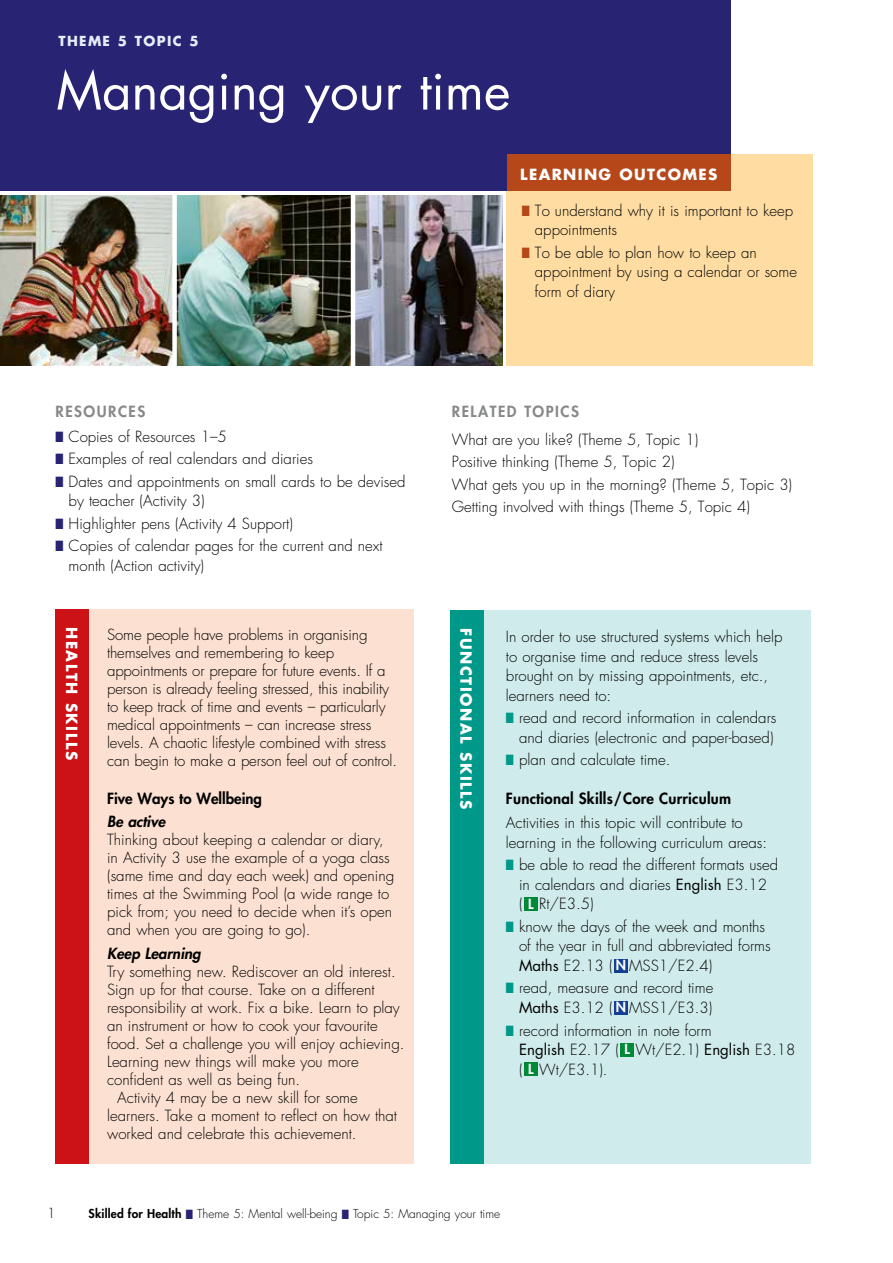
<style>
.page{position:relative;width:893px;height:1263px;background:#fff}
.page>*{position:absolute;margin:0;border:0;box-sizing:border-box;transform-origin:0 0}
.t1{font:51px "Futura Std";color:#fff}
.t2{font:300 15px/19.5px "Futura Std";color:#000}
.t3{font:800 15px "Futura Std";letter-spacing:.015em;color:#000}
.t4{font:700 15px "Futura Std";letter-spacing:.1em;color:#fff}
.t5{font:800 15px "Futura Std";letter-spacing:.1em;color:#878988}
.t6{font:italic 800 15px "Futura Std";color:#000}
.t7{font:700 13.5px "Futura Std";letter-spacing:.1em;color:#e7edf8}
.t8{font:300 13.5px "Futura Std";color:#000}
.t9{font:300 12px "Futura Std";color:#000}
.s1{color:#b54719}
.s2{color:#282372}
.s3{color:#009989}
.s4{font-weight:400}
.s5{font-weight:800;font-size:13.5px;color:#fff}
.s6{font-weight:800}
</style>
<div class="page">
<div style="left:507px;top:154px;width:306px;height:212px;background:#fedca2"></div>
<div style="left:0;top:0;width:730px;height:190px;background:#282372"></div>
<div style="left:507px;top:154px;width:223px;height:36px;background:#b54719"></div>
<img style="left:0;top:195px;width:172px;height:171px">
<img style="left:177px;top:195px;width:174px;height:171px">
<img style="left:355px;top:195px;width:148px;height:171px">
<div style="left:56px;top:609px;width:358px;height:555px;background:#fce0d1"></div>
<div style="left:56px;top:609px;width:33px;height:555px;background:#cc1216"></div>
<div style="left:450px;top:610px;width:360px;height:554px;background:#d0ebeb"></div>
<div style="left:450px;top:610px;width:33px;height:554px;background:#009989"></div>
<div style="left:524px;top:897px;width:14px;height:14px;background:#008a38"></div>
<div style="left:614px;top:959px;width:14px;height:13px;background:#123f93"></div>
<div style="left:614px;top:1001px;width:14px;height:13px;background:#123f93"></div>
<div style="left:620px;top:1043px;width:14px;height:13px;background:#008a38"></div>
<div style="left:524px;top:1062px;width:14px;height:14px;background:#008a38"></div>
<p class="t7" style="left:58px;top:32px;width:142px">THEME 5 TOPIC 5</p>
<h1 class="t1" style="left:56px;top:58px;width:456px">Managing your time</h1>
<p class="t4" style="left:520px;top:164px;width:199px">LEARNING OUTCOMES</p>
<p class="t2" style="left:535px;top:201px;width:260px;text-indent:-13px"><span class="s1">■</span> To understand why it is important to keep appointments</p>
<p class="t2" style="left:535px;top:243px;width:264px;text-indent:-13px"><span class="s1">■</span> To be able to plan how to keep an appointment by using a calendar or some form of diary</p>
<p class="t5" style="left:56px;top:402px;width:91px">RESOURCES</p>
<p class="t2" style="left:56px;top:427px;width:173px"><span class="s2">■</span> Copies of Resources 1–5</p>
<p class="t2" style="left:56px;top:449px;width:259px"><span class="s2">■</span> Examples of real calendars and diaries</p>
<p class="t2" style="left:69px;top:472px;width:338px;text-indent:-13px"><span class="s2">■</span> Dates and appointments on small cards to be devised by teacher (Activity 3)</p>
<p class="t2" style="left:56px;top:514px;width:239px"><span class="s2">■</span> Highlighter pens (Activity 4 Support)</p>
<p class="t2" style="left:69px;top:536px;width:316px;text-indent:-13px"><span class="s2">■</span> Copies of calendar pages for the current and next month (Action activity)</p>
<p class="t4" style="left:82px;top:627px;width:134px;rotate:90deg">HEALTH SKILLS</p>
<p class="t2" style="left:107px;top:626px;width:291px;line-height:18px">Some people have problems in organising themselves and remembering to keep appointments or prepare for future events. If a person is already feeling stressed, this inability to keep track of time and events – particularly medical appointments – can increase stress levels. A chaotic lifestyle combined with stress can begin to make a person feel out of control.</p>
<p class="t3" style="left:107px;top:789px;width:156px">Five Ways to Wellbeing</p>
<p class="t6" style="left:107px;top:811px;width:60px">Be active</p>
<p class="t2" style="left:107px;top:830px;width:289px;line-height:18px">Thinking about keeping a calendar or diary, in Activity 3 use the example of a yoga class (same time and day each week) and opening times at the Swimming Pool (a wide range to pick from; you need to decide when it’s open and when you are going to go).</p>
<p class="t6" style="left:107px;top:943px;width:95px">Keep Learning</p>
<p class="t2" style="left:107px;top:962px;width:290px">Try something new. Rediscover an old interest.</p>
<p class="t2" style="left:107px;top:980px;width:269px">Sign up for that course. Take on a different</p>
<p class="t2" style="left:107px;top:998px;width:294px">responsibility at work. Fix a bike. Learn to play</p>
<p class="t2" style="left:107px;top:1016px;width:272px">an instrument or how to cook your favourite</p>
<p class="t2" style="left:107px;top:1034px;width:299px">food. Set a challenge you will enjoy achieving.</p>
<p class="t2" style="left:107px;top:1052px;width:253px">Learning new things will make you more</p>
<p class="t2" style="left:107px;top:1070px;width:194px">confident as well as being fun.</p>
<p class="t2" style="left:117px;top:1088px;width:242px">Activity 4 may be a new skill for some</p>
<p class="t2" style="left:107px;top:1106px;width:291px">learners. Take a moment to reflect on how that</p>
<p class="t2" style="left:107px;top:1124px;width:251px">worked and celebrate this achievement.</p>
<p class="t5" style="left:452px;top:402px;width:129px">RELATED TOPICS</p>
<p class="t2" style="left:452px;top:428px;width:342px;line-height:22.5px">What are you like? (Theme 5, Topic 1)<br>Positive thinking (Theme 5, Topic 2)<br>What gets you up in the morning? (Theme 5, Topic 3)<br>Getting involved with things (Theme 5, Topic 4)</p>
<p class="t4" style="left:476px;top:628px;width:182px;rotate:90deg">FUNCTIONAL SKILLS</p>
<p class="t2" style="left:506px;top:627px;width:278px">In order to use structured systems which help to organise time and reduce stress levels brought on by missing appointments, etc., learners need to:</p>
<p class="t2" style="left:506px;top:708px;width:272px;text-align:right"><span class="s3">■</span> read and record information in calendars and diaries (electronic and paper-based)</p>
<p class="t2" style="left:506px;top:750px;width:166px"><span class="s3">■</span> plan and calculate time.</p>
<p class="t3" style="left:506px;top:789px;width:227px">Functional Skills/Core Curriculum</p>
<p class="t2" style="left:506px;top:814px;width:263px">Activities in this topic will contribute to learning in the following curriculum areas:</p>
<p class="t2" style="left:519px;top:856px;width:261px;text-indent:-13px"><span class="s3">■</span> be able to read the different formats used in calendars and diaries <span class="s4">English</span> E3.12<br>( <span class="s5">L</span> Rt/E3.5)</p>
<p class="t2" style="left:519px;top:917px;width:253px;text-indent:-13px"><span class="s3">■</span> know the days of the week and months of the year in full and abbreviated forms<br><span class="s4">Maths</span> E2.13 ( <span class="s5">N</span> MSS1/E2.4)</p>
<p class="t2" style="left:506px;top:979px;width:209px;text-align:right"><span class="s3">■</span> read, measure and record time<br><span class="s4">Maths</span> E3.12 ( <span class="s5">N</span> MSS1/E3.3)</p>
<p class="t2" style="left:519px;top:1021px;width:278px;text-indent:-13px"><span class="s3">■</span> record information in note form<br><span class="s4">English</span> E2.17 ( <span class="s5">L</span> Wt/E2.1) <span class="s4">English</span> E3.18 ( <span class="s5">L</span> Wt/E3.1).</p>
<p class="t8" style="left:47px;top:1204px;width:10px">1</p>
<p class="t9" style="left:89px;top:1206px;width:413px"><span class="s6">Skilled for Health</span> <span class="s2">■</span> Theme 5: Mental well-being <span class="s2">■</span> Topic 5: Managing your time</p>
</div>
